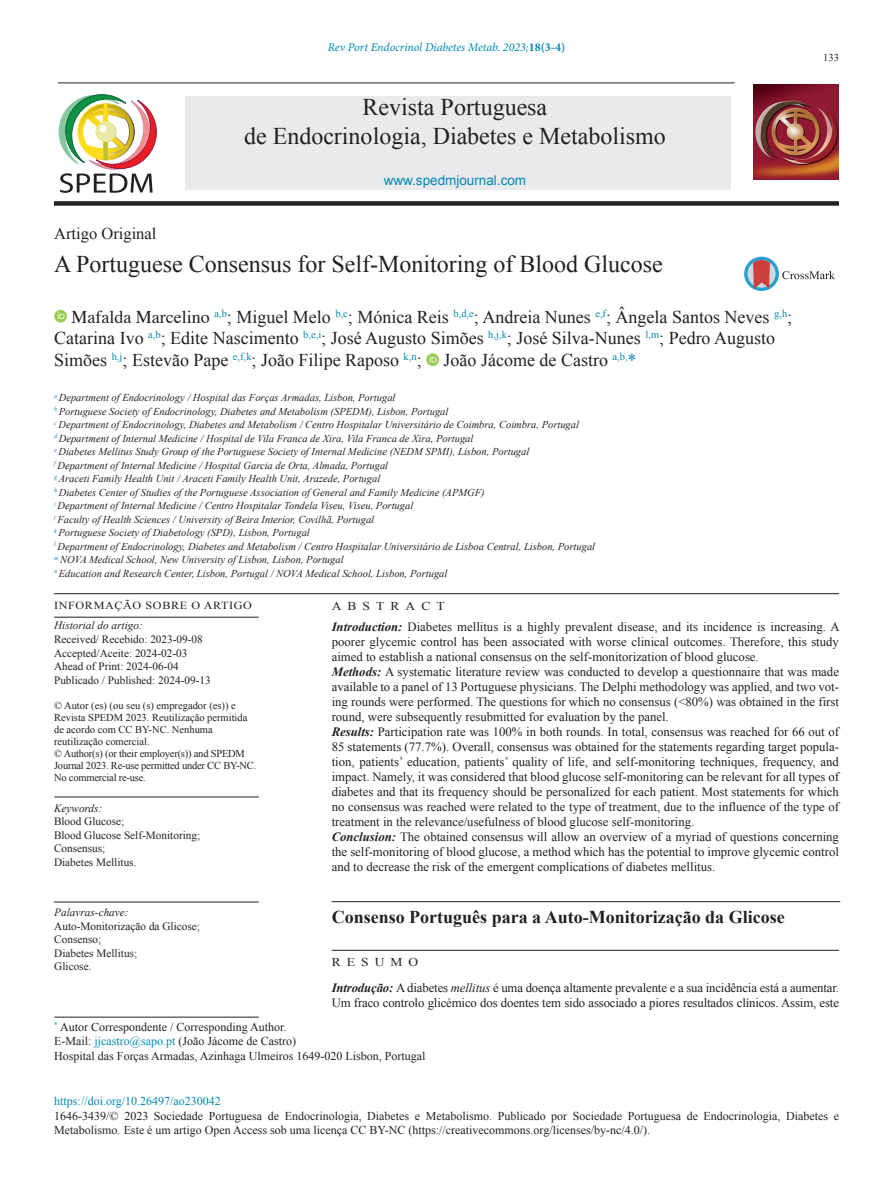
<style>
.page{position:relative;width:893px;height:1191px;background:#fff}
.page>*{position:absolute;margin:0;border:0;box-sizing:border-box;transform-origin:0 0}
.Artigo_-_Titulo_1{font:24px/28.8px "Times New Roman";color:#231f20;text-align:center}
.Artigo_-_Autores{font:18px/21.8px "Times New Roman";color:#231f20}
.Resumo_artigo_-_titu{font:700 18px "Times New Roman";color:#231f20}
.t1{font:16.5px "Times New Roman";color:#231f20}
.t2{font:13.5px "Arial";color:#0088b2}
.Resumo_artigo_-_text{font:12.75px/15px "Times New Roman";color:#231f20;text-align:justify}
.t3{font:12px/14.4px "Times New Roman";color:#231f20}
.t4{font:italic 12px "Minion Pro";letter-spacing:-.005em;color:#0088b2}
.t5{font:12px "Times New Roman";color:#0088b2}
.t6{font:12px "Times New Roman";letter-spacing:.45em;color:#231f20;scale:1.12 1}
.t7{font:12px "Times New Roman";color:#231f20;scale:1.12 1}
.t8{font:11.25px/13.5px "Times New Roman";color:#231f20}
.t9{font:italic 11.25px "Times New Roman";color:#231f20}
.t10{font:10.8px "Times New Roman";letter-spacing:.05em;color:#231f20;scale:1.13 1}
.Artigos_-_Filiações{font:italic 10.5px "Times New Roman";color:#231f20}
.t11{font:10.5px/12px "Times New Roman";color:#231f20}
.t12{font:10.5px/12px "Times New Roman";letter-spacing:-.02em;color:#231f20}
.s1{font-weight:700;font-style:normal}
.s2{font-family:"Times"}
.s3{color:#0088b2}
.s4{font-weight:700;font-style:italic}
.s5{font-style:italic}
</style>
<div class="page">
<hr style="left:58px;top:83px;width:677px;height:1px;background:#231f20">
<div style="left:54px;top:201px;width:785px;height:5px;background:#231f20"></div>
<div style="left:185px;top:96px;width:545px;height:94px;background:#e9eaeb"></div>
<img style="left:754px;top:84px;width:85px;height:95px">
<svg style="left:59px;top:94px;width:98px;height:99px"></svg>
<svg style="left:54px;top:310px;width:13px;height:12px"></svg>
<svg style="left:58px;top:312px;width:7px;height:7px"></svg>
<svg style="left:426px;top:353px;width:13px;height:13px"></svg>
<svg style="left:430px;top:356px;width:7px;height:6px"></svg>
<hr style="left:54px;top:593px;width:785px;height:1px;background:#231f20">
<hr style="left:54px;top:617px;width:205px;height:1px;background:#231f20">
<hr style="left:332px;top:901px;width:508px;height:1px;background:#231f20">
<div style="left:744px;top:257px;width:35px;height:34px;background:#279ed1;border-radius:50%"></div>
<svg style="left:747px;top:260px;width:29px;height:28px"></svg>
<svg style="left:753px;top:260px;width:17px;height:29px"></svg>
<svg style="left:782px;top:271px;width:53px;height:8px"></svg>
<hr style="left:54px;top:1017px;width:205px;height:1px;background:#231f20">
<hr style="left:54px;top:796px;width:205px;height:1px;background:#231f20">
<hr style="left:54px;top:901px;width:205px;height:1px;background:#231f20">
<hr style="left:332px;top:950px;width:507px;height:1px;background:#231f20">
<p class="t4" style="left:328px;top:40px;width:239px">Rev Port Endocrinol Diabetes Metab. 2023;<span class="s1">18(3-4)</span></p>
<p class="t1" style="left:54px;top:224px;width:104px">Artigo Original</p>
<h1 class="Artigo_-_Titulo_1" style="left:244px;top:92px;width:423px">Revista Portuguesa<br>de Endocrinologia, Diabetes e Metabolismo</h1>
<p class="t2" style="left:384px;top:173px;width:144px">www.spedmjournal.com</p>
<p class="Artigo_-_Titulo_1" style="left:54px;top:249px;width:610px">A Portuguese Consensus for Self-Monitoring of Blood Glucose</p>
<p class="Artigo_-_Autores" style="left:54px;top:305px;width:739px;text-indent:17px"><span class="s2">Mafalda Marcelino</span> <sup>a,b</sup>; Miguel Melo <sup>b,c</sup>; Mónica Reis <sup>b,d,e</sup>; Andreia Nunes <sup>e,f</sup>; Ângela Santos Neves <sup>g,h</sup>;<br>Catarina Ivo <sup>a,b</sup>; Edite Nascimento <sup>b,e,i</sup>; José Augusto Simões <sup>h,j,k</sup>; José Silva-Nunes <sup>l,m</sup>; Pedro Augusto<br>Simões <sup>h,j</sup>; Estevão Pape <sup>e,f,k</sup>; João Filipe Raposo <sup>k,n</sup>; João Jácome de Castro <sup>a,b,</sup><span class="s3">*</span></p>
<p class="Artigos_-_Filiações" style="left:54px;top:392px;width:343px"><sup>a</sup> Department of Endocrinology / Hospital das Forças Armadas, Lisbon, Portugal</p>
<p class="Artigos_-_Filiações" style="left:54px;top:405px;width:396px"><sup>b</sup> Portuguese Society of Endocrinology, Diabetes and Metabolism (SPEDM), Lisbon, Portugal</p>
<p class="Artigos_-_Filiações" style="left:54px;top:419px;width:526px"><sup>c</sup> Department of Endocrinology, Diabetes and Metabolism / Centro Hospitalar Universitário de Coimbra, Coimbra, Portugal</p>
<p class="Artigos_-_Filiações" style="left:54px;top:432px;width:421px"><sup>d</sup> Department of Internal Medicine / Hospital de Vila Franca de Xira, Vila Franca de Xira, Portugal</p>
<p class="Artigos_-_Filiações" style="left:54px;top:446px;width:477px"><sup>e</sup> Diabetes Mellitus Study Group of the Portuguese Society of Internal Medicine (NEDM SPMI), Lisbon, Portugal</p>
<p class="Artigos_-_Filiações" style="left:54px;top:459px;width:335px"><sup>f</sup> Department of Internal Medicine / Hospital Garcia de Orta, Almada, Portugal</p>
<p class="Artigos_-_Filiações" style="left:54px;top:473px;width:328px"><sup>g</sup> Araceti Family Health Unit / Araceti Family Health Unit, Arazede, Portugal</p>
<p class="Artigos_-_Filiações" style="left:54px;top:486px;width:432px"><sup>h</sup> Diabetes Center of Studies of the Portuguese Association of General and Family Medicine (APMGF)</p>
<p class="Artigos_-_Filiações" style="left:54px;top:500px;width:361px"><sup>i</sup> Department of Internal Medicine / Centro Hospitalar Tondela Viseu, Viseu, Portugal</p>
<p class="Artigos_-_Filiações" style="left:54px;top:513px;width:321px"><sup>j</sup> Faculty of Health Sciences / University of Beira Interior, Covilhã, Portugal</p>
<p class="Artigos_-_Filiações" style="left:54px;top:527px;width:257px"><sup>k</sup> Portuguese Society of Diabetology (SPD), Lisbon, Portugal</p>
<p class="Artigos_-_Filiações" style="left:54px;top:540px;width:542px"><sup>l</sup> Department of Endocrinology, Diabetes and Metabolism / Centro Hospitalar Universitário de Lisboa Central, Lisbon, Portugal</p>
<p class="Artigos_-_Filiações" style="left:54px;top:554px;width:291px"><sup>m</sup> NOVA Medical School, New University of Lisbon, Lisbon, Portugal</p>
<p class="Artigos_-_Filiações" style="left:54px;top:567px;width:395px"><sup>n</sup> Education and Research Center, Lisbon, Portugal / NOVA Medical School, Lisbon, Portugal</p>
<p class="t11" style="left:823px;top:52px;width:17px">133</p>
<p class="t10" style="left:54px;top:599px;width:177px">INFORMAÇÃO SOBRE O ARTIGO</p>
<p class="t6" style="left:332px;top:598px;width:102px">ABSTRACT</p>
<p class="Resumo_artigo_-_text" style="left:332px;top:618px;width:509px"><span class="s4">Introduction:</span> Diabetes mellitus is a highly prevalent disease, and its incidence is increasing. A poorer glycemic control has been associated with worse clinical outcomes. Therefore, this study aimed to establish a national consensus on the self-monitorization of blood glucose.</p>
<p class="Resumo_artigo_-_text" style="left:332px;top:663px;width:509px"><span class="s4">Methods:</span> A systematic literature review was conducted to develop a questionnaire that was made available to a panel of 13 Portuguese physicians. The Delphi methodology was applied, and two vot&shy;ing rounds were performed. The questions for which no consensus (&lt;80%) was obtained in the first round, were subsequently resubmitted for evaluation by the panel.</p>
<p class="Resumo_artigo_-_text" style="left:332px;top:723px;width:509px"><span class="s4">Results:</span> Participation rate was 100% in both rounds. In total, consensus was reached for 66 out of 85 statements (77.7%). Overall, consensus was obtained for the statements regarding target popula&shy;tion, patients’ education, patients’ quality of life, and self-monitoring techniques, frequency, and impact. Namely, it was considered that blood glucose self-monitoring can be relevant for all types of diabetes and that its frequency should be personalized for each patient. Most statements for which no consensus was reached were related to the type of treatment, due to the influence of the type of treatment in the relevance/usefulness of blood glucose self-monitoring.</p>
<p class="Resumo_artigo_-_text" style="left:332px;top:828px;width:509px"><span class="s4">Conclusion:</span> The obtained consensus will allow an overview of a myriad of questions concerning the self-monitoring of blood glucose, a method which has the potential to improve glycemic control and to decrease the risk of the emergent complications of diabetes mellitus.</p>
<p class="t9" style="left:54px;top:619px;width:90px">Historial do artigo:</p>
<p class="t8" style="left:54px;top:632px;width:150px">Received/ Recebido: 2023-09-08<br>Accepted/Aceite: 2024-02-03</p>
<p class="t8" style="left:54px;top:659px;width:126px">Ahead of Print: 2024-06-04</p>
<p class="t8" style="left:54px;top:673px;width:158px">Publicado / Published: 2024-09-13</p>
<p class="t11" style="left:54px;top:699px;width:195px">© Autor (es) (ou seu (s) empregador (es)) e Revista SPEDM 2023. Reutilização permitida de acordo com CC BY-NC. Nenhuma reutilização comercial.</p>
<p class="t12" style="left:54px;top:747px;width:204px">© Author(s) (or their employer(s)) and SPEDM<br>Journal 2023. Re-use permitted under CC BY-NC.<br>No commercial re-use.</p>
<p class="t9" style="left:54px;top:801px;width:50px">Keywords:</p>
<p class="t8" style="left:54px;top:814px;width:72px">Blood Glucose;</p>
<p class="t8" style="left:54px;top:828px;width:148px">Blood Glucose Self-Monitoring;</p>
<p class="t8" style="left:54px;top:841px;width:53px">Consensus;</p>
<p class="t8" style="left:54px;top:855px;width:84px">Diabetes Mellitus.</p>
<p class="t9" style="left:54px;top:906px;width:76px">Palavras-chave:</p>
<p class="t8" style="left:54px;top:919px;width:147px">Auto-Monitorização da Glicose;</p>
<p class="t8" style="left:54px;top:932px;width:48px">Consenso;</p>
<p class="t8" style="left:54px;top:946px;width:84px">Diabetes Mellitus;</p>
<p class="t8" style="left:54px;top:959px;width:39px">Glicose.</p>
<p class="Resumo_artigo_-_titu" style="left:332px;top:907px;width:454px">Consenso Português para a Auto-Monitorização da Glicose</p>
<p class="t7" style="left:332px;top:955px;width:79px">RESUMO</p>
<p class="Resumo_artigo_-_text" style="left:332px;top:980px;width:509px"><span class="s4">Introdução:</span> A diabetes <span class="s5">mellitus</span> é uma doença altamente prevalente e a sua incidência está a aumentar.<br>Um fraco controlo glicémico dos doentes tem sido associado a piores resultados clínicos. Assim, este</p>
<p class="t3" style="left:54px;top:1019px;width:234px"><sup>*</sup> Autor Correspondente / Corresponding Author.</p>
<p class="t3" style="left:54px;top:1034px;width:243px">E-Mail: <span class="s3">jjcastro@sapo.pt</span> (João Jácome de Castro)</p>
<p class="t3" style="left:54px;top:1048px;width:373px">Hospital das Forças Armadas, Azinhaga Ulmeiros 1649-020 Lisbon, Portugal</p>
<p class="t5" style="left:54px;top:1094px;width:168px">https://doi.org/10.26497/ao230042</p>
<p class="t3" style="left:54px;top:1108px;width:786px">1646-3439/© 2023 Sociedade Portuguesa de Endocrinologia, Diabetes e Metabolismo. Publicado por Sociedade Portuguesa de Endocrinologia, Diabetes e<br>Metabolismo. Este é um artigo Open Access sob uma licença CC BY-NC (https://creativecommons.org/licenses/by-nc/4.0/).</p>
</div>
